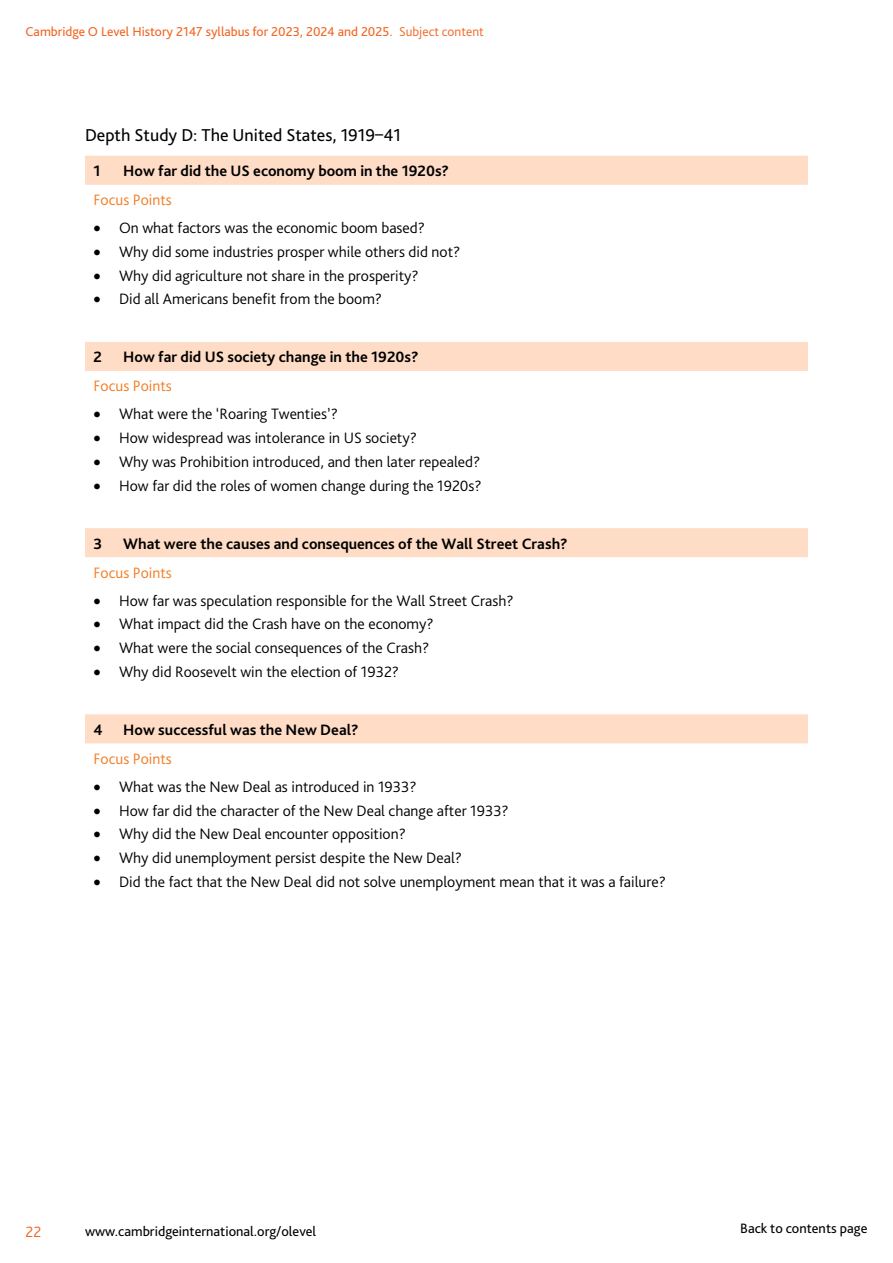
<style>
.page{position:relative;width:893px;height:1263px;background:#fff}
.page>*{position:absolute;margin:0;border:0;box-sizing:border-box;transform-origin:0 0}
.t1{font:18px "Bliss Pro";color:#000}
.t2{font:300 15.75px "Bliss Pro";color:#000}
.t3{font:700 15.75px "Bliss Pro";color:#000}
.t4{font:300 15.75px "Bliss Pro";color:#f47b20}
.t5{font:300 15.75px "Bliss Pro";color:#f26522}
.t6{font:14.25px "Bliss Pro";color:#000}
.t7{font:13.5px "Bliss Pro";color:#f26522}
.s1{font-weight:300}
</style>
<div class="page">
<svg style="left:85px;top:156px;width:723px;height:587px"></svg>
<p class="t7" style="left:26px;top:23px;width:460px">Cambridge O Level History 2147 syllabus for 2023, 2024 and 2025. <span class="s1">Subject content</span></p>
<p class="t1" style="left:85px;top:124px;width:317px">Depth Study D: The United States, 1919–41</p>
<p class="t3" style="left:94px;top:161px;width:9px">1</p>
<p class="t3" style="left:123px;top:161px;width:327px">How far did the US economy boom in the 1920s?</p>
<p class="t4" style="left:94px;top:190px;width:80px">Focus Points</p>
<p class="t2" style="left:94px;top:218px;width:333px">• On what factors was the economic boom based?</p>
<p class="t2" style="left:94px;top:242px;width:368px">• Why did some industries prosper while others did not?</p>
<p class="t2" style="left:94px;top:266px;width:327px">• Why did agriculture not share in the prosperity?</p>
<p class="t2" style="left:94px;top:289px;width:290px">• Did all Americans benefit from the boom?</p>
<p class="t3" style="left:94px;top:347px;width:10px">2</p>
<p class="t3" style="left:123px;top:347px;width:297px">How far did US society change in the 1920s?</p>
<p class="t4" style="left:94px;top:376px;width:80px">Focus Points</p>
<p class="t2" style="left:94px;top:404px;width:246px">• What were the ‘Roaring Twenties’?</p>
<p class="t2" style="left:94px;top:428px;width:325px">• How widespread was intolerance in US society?</p>
<p class="t2" style="left:94px;top:452px;width:388px">• Why was Prohibition introduced, and then later repealed?</p>
<p class="t2" style="left:94px;top:476px;width:390px">• How far did the roles of women change during the 1920s?</p>
<p class="t3" style="left:94px;top:534px;width:10px">3</p>
<p class="t3" style="left:123px;top:534px;width:446px">What were the causes and consequences of the Wall Street Crash?</p>
<p class="t4" style="left:94px;top:563px;width:80px">Focus Points</p>
<p class="t2" style="left:94px;top:591px;width:422px">• How far was speculation responsible for the Wall Street Crash?</p>
<p class="t2" style="left:94px;top:614px;width:342px">• What impact did the Crash have on the economy?</p>
<p class="t2" style="left:94px;top:638px;width:337px">• What were the social consequences of the Crash?</p>
<p class="t2" style="left:94px;top:662px;width:307px">• Why did Roosevelt win the election of 1932?</p>
<p class="t3" style="left:94px;top:720px;width:11px">4</p>
<p class="t3" style="left:123px;top:720px;width:237px">How successful was the New Deal?</p>
<p class="t4" style="left:94px;top:749px;width:80px">Focus Points</p>
<p class="t2" style="left:94px;top:777px;width:325px">• What was the New Deal as introduced in 1933?</p>
<p class="t2" style="left:94px;top:801px;width:417px">• How far did the character of the New Deal change after 1933?</p>
<p class="t2" style="left:94px;top:824px;width:314px">• Why did the New Deal encounter opposition?</p>
<p class="t2" style="left:94px;top:848px;width:370px">• Why did unemployment persist despite the New Deal?</p>
<p class="t2" style="left:94px;top:872px;width:574px">• Did the fact that the New Deal did not solve unemployment mean that it was a failure?</p>
<p class="t5" style="left:26px;top:1222px;width:17px">22</p>
<p class="t6" style="left:85px;top:1222px;width:233px">www.cambridgeinternational.org/olevel</p>
<p class="t6" style="left:740px;top:1219px;width:129px">Back to contents page</p>
</div>
